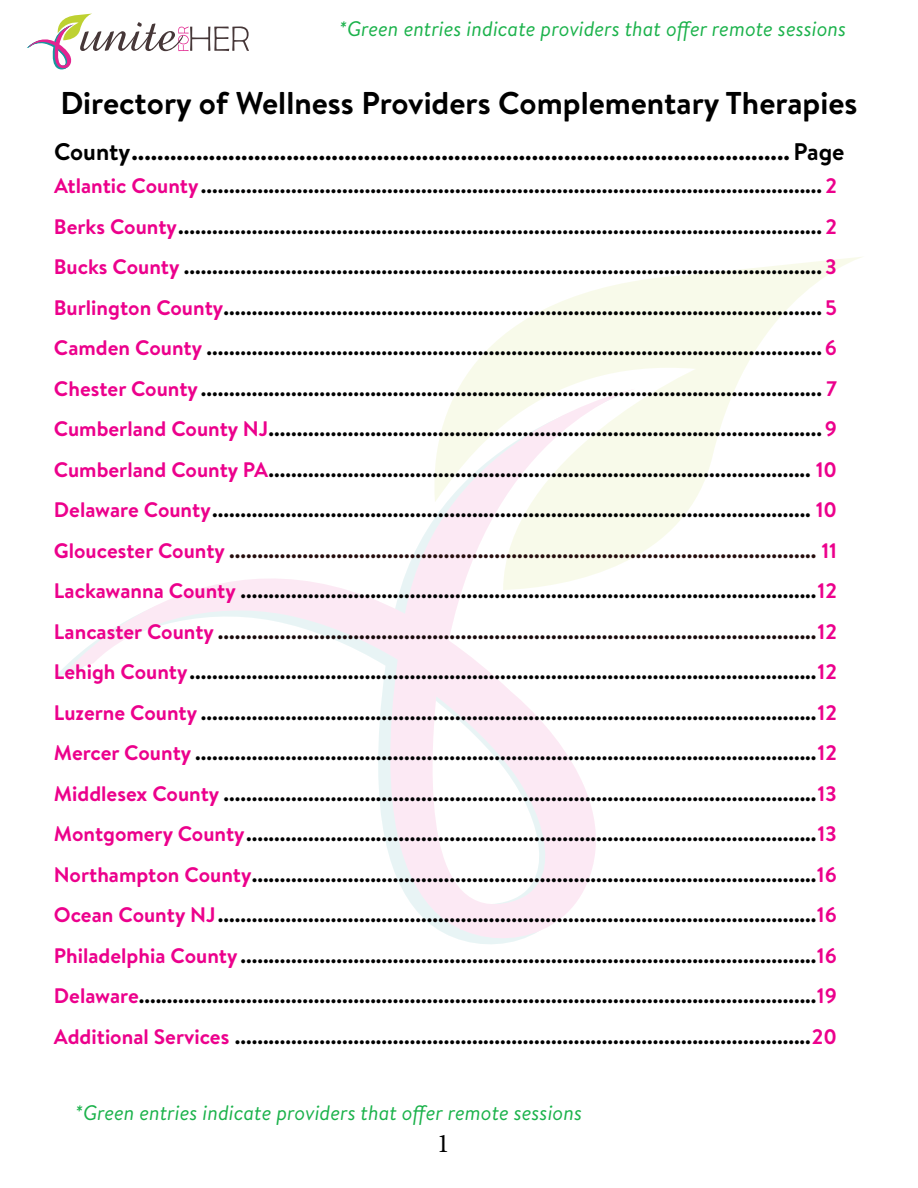
<style>
.page{position:relative;width:918px;height:1188px;background:#fff}
.page>*{position:absolute;margin:0;border:0;box-sizing:border-box;transform-origin:0 0}
.t1{font:700 31.5px "Brandon Text";color:#000}
.t2{font:27px "Minion Pro";color:#000}
.t3{font:700 24px "Brandon Text";color:#000}
.t4{font:700 21px/40.5px "Brandon Text";color:#000101;text-align:justify}
.t5{font:italic 21px "Brandon Text";color:#1bb24b}
.s1{color:#ec008c}
.s2{color:#250d0d}
.s3{color:#180a0b}
</style>
<div class="page">
<svg style="left:458px;top:257px;width:404px;height:299px"></svg>
<svg style="left:66px;top:389px;width:570px;height:555px"></svg>
<svg style="left:27px;top:14px;width:222px;height:55px"></svg>
<p class="t5" style="left:339px;top:15px;width:509px">*Green entries indicate providers that offer remote sessions</p>
<h1 class="t1" style="left:60px;top:81px;width:799px">Directory of Wellness Providers Complementary Therapies</h1>
<p class="t3" style="left:54px;top:135px;width:792px">County......................................................................................................Page</p>
<p class="t4" style="left:54px;top:165px;width:785px"><span class="s1">Atlantic County</span>.............................................................................................................. <span class="s1">2<br>Berks County</span>.................................................................................................................. <span class="s1">2<br>Bucks County</span> ................................................................................................................. <span class="s1">3<br>Burlington County</span>..........................................................................................................<span class="s1">5<br>Camden County</span> .............................................................................................................<span class="s1">6<br>Chester County</span> .............................................................................................................. <span class="s1">7<br>Cumberland County NJ</span>..................................................................................................<span class="s1">9<br>Cumberland County PA</span>................................................................................................ <span class="s1">10<br>Delaware County</span>.......................................................................................................... <span class="s1">10<br>Gloucester County</span> <span class="s2">........................................................................................................</span> <span class="s1">11<br>Lackawanna County</span> ......................................................................................................<span class="s1">12<br>Lancaster County</span> <span class="s3">..........................................................................................................</span><span class="s1">12<br>Lehigh County</span>...............................................................................................................<span class="s1">12<br>Luzerne County</span> .............................................................................................................<span class="s1">12<br>Mercer County</span> ..............................................................................................................<span class="s1">12<br>Middlesex County</span> .........................................................................................................<span class="s1">13<br>Montgomery County</span>.....................................................................................................<span class="s1">13<br>Northampton County</span>....................................................................................................<span class="s1">16<br>Ocean County NJ</span>..........................................................................................................<span class="s1">16<br>Philadelphia County</span> ......................................................................................................<span class="s1">16<br>Delaware</span>........................................................................................................................<span class="s1">19<br>Additional Services</span> ......................................................................................................<span class="s1">20</span></p>
<p class="t5" style="left:75px;top:1098px;width:509px">*Green entries indicate providers that offer remote sessions</p>
<p class="t2" style="left:437px;top:1125px;width:14px">1</p>
</div>
